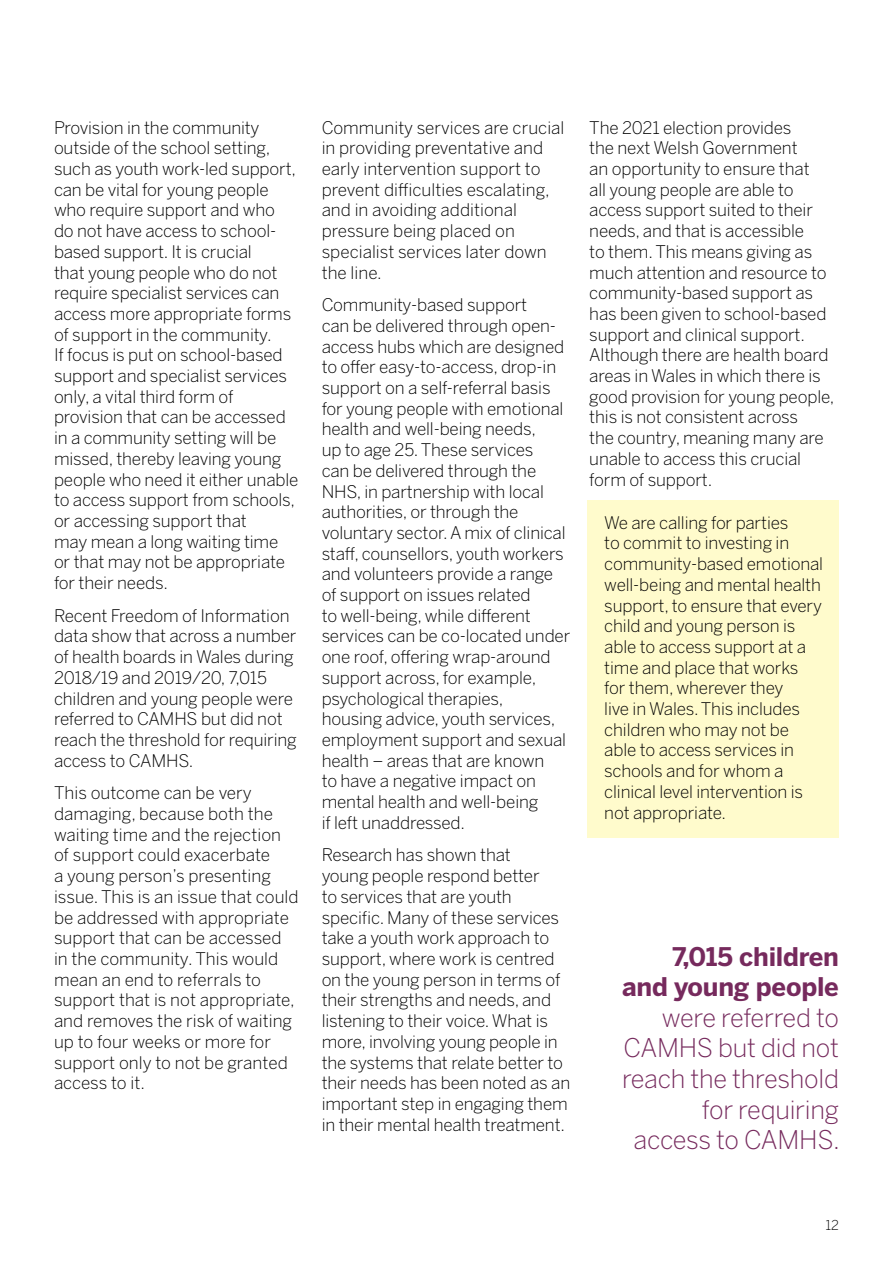
<style>
.page{position:relative;width:893px;height:1263px;background:#fff}
.page>*{position:absolute;margin:0;border:0;box-sizing:border-box;transform-origin:0 0}
.t1{font:300 25.5px/30.6px "Benton Sans";letter-spacing:-.01em;color:#762a5d;text-align:right}
.t2{font:700 25.5px/30.6px "Benton Sans";letter-spacing:-.01em;color:#762a5d;text-align:right}
.t3{font:300 17.25px/20.7px "Benton Sans";letter-spacing:-.01em;color:#000}
.t4{font:300 13.5px "Benton Sans";color:#000}
</style>
<div class="page">
<div style="left:588px;top:500px;width:251px;height:337px;background:#fffbcc"></div>
<p class="t3" style="left:54px;top:117px;width:246px">Provision in the community outside of the school setting, such as youth work-led support, can be vital for young people who require support and who do not have access to school&shy;based support. It is crucial<br>that young people who do not require specialist services can access more appropriate forms of support in the community.<br>If focus is put on school-based support and specialist services only, a vital third form of provision that can be accessed in a community setting will be missed, thereby leaving young people who need it either unable to access support from schools, or accessing support that<br>may mean a long waiting time or that may not be appropriate for their needs.</p>
<p class="t3" style="left:54px;top:605px;width:244px">Recent Freedom of Information data show that across a number of health boards in Wales during<br>2018/19 and 2019/20, 7,015 children and young people were referred to CAMHS but did not reach the threshold for requiring access to CAMHS.</p>
<p class="t3" style="left:54px;top:782px;width:246px">This outcome can be very damaging, because both the waiting time and the rejection of support could exacerbate<br>a young person’s presenting issue. This is an issue that could be addressed with appropriate support that can be accessed in the community. This would mean an end to referrals to support that is not appropriate, and removes the risk of waiting up to four weeks or more for support only to not be granted access to it.</p>
<p class="t3" style="left:322px;top:117px;width:244px">Community services are crucial in providing preventative and early intervention support to prevent difficulties escalating, and in avoiding additional pressure being placed on specialist services later down the line.</p>
<p class="t3" style="left:322px;top:294px;width:250px">Community-based support<br>can be delivered through open&shy;access hubs which are designed to offer easy-to-access, drop-in support on a self-referral basis for young people with emotional health and well-being needs,<br>up to age 25. These services<br>can be delivered through the<br>NHS, in partnership with local authorities, or through the voluntary sector. A mix of clinical staff, counsellors, youth workers and volunteers provide a range of support on issues related<br>to well-being, while different services can be co-located under one roof, offering wrap-around support across, for example, psychological therapies,<br>housing advice, youth services, employment support and sexual health – areas that are known<br>to have a negative impact on mental health and well-being<br>if left unaddressed.</p>
<p class="t3" style="left:322px;top:845px;width:250px">Research has shown that<br>young people respond better<br>to services that are youth specific. Many of these services take a youth work approach to support, where work is centred on the young person in terms of their strengths and needs, and listening to their voice. What is more, involving young people in the systems that relate better to their needs has been noted as an important step in engaging them in their mental health treatment.</p>
<p class="t3" style="left:589px;top:117px;width:247px">The 2021 election provides<br>the next Welsh Government<br>an opportunity to ensure that<br>all young people are able to access support suited to their needs, and that is accessible<br>to them. This means giving as much attention and resource to community-based support as has been given to school-based support and clinical support.<br>Although there are health board areas in Wales in which there is good provision for young people, this is not consistent across<br>the country, meaning many are unable to access this crucial form of support.</p>
<p class="t3" style="left:604px;top:512px;width:220px">We are calling for parties<br>to commit to investing in community-based emotional well-being and mental health support, to ensure that every child and young person is able to access support at a time and place that works for them, wherever they<br>live in Wales. This includes children who may not be able to access services in schools and for whom a clinical level intervention is not appropriate.</p>
<h1 class="t2" style="left:622px;top:941px;width:218px">7,015 children and young people</h1>
<h1 class="t1" style="left:622px;top:1002px;width:219px">were referred to<br>CAMHS but did not reach the threshold for requiring access to CAMHS.</h1>
<p class="t4" style="left:825px;top:1217px;width:15px">12</p>
</div>
